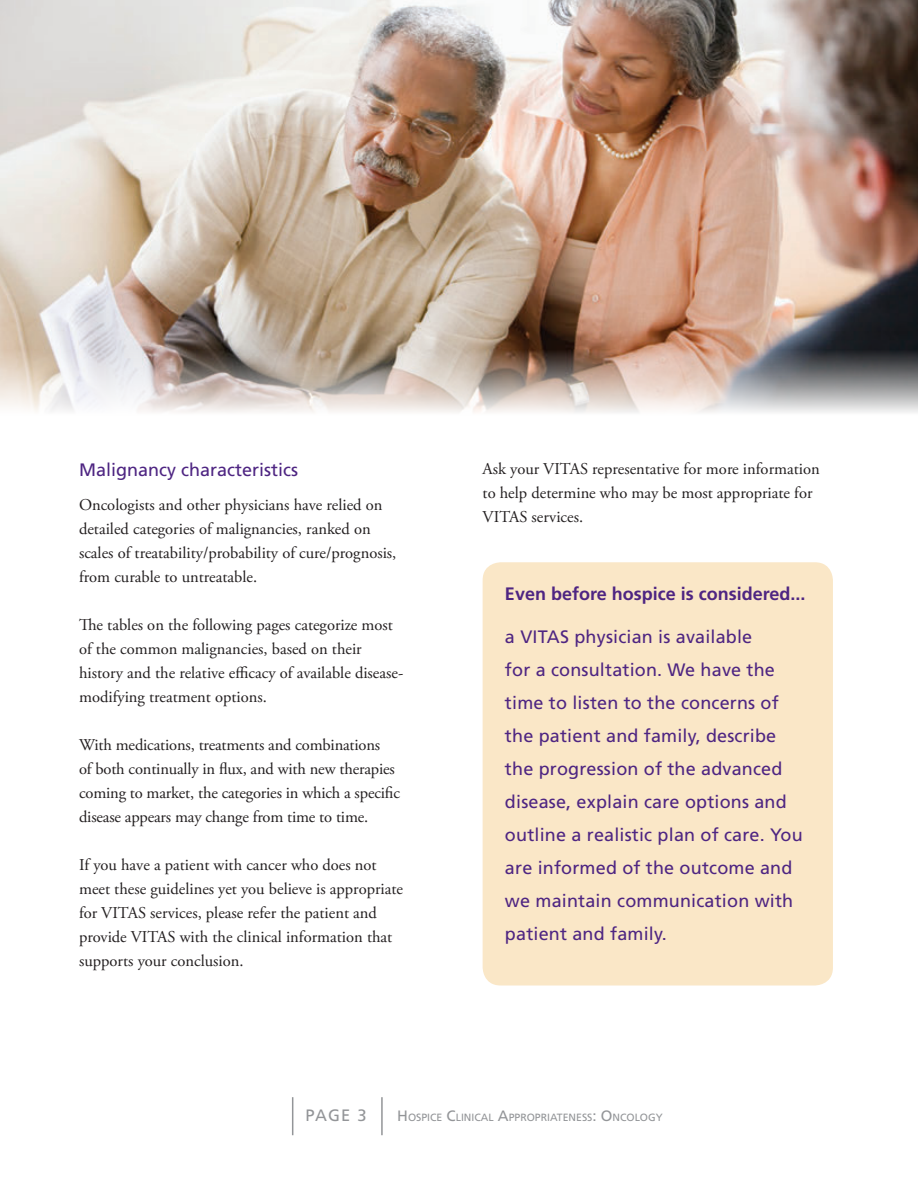
<style>
.page{position:relative;width:918px;height:1188px;background:#fff}
.page>*{position:absolute;margin:0;border:0;box-sizing:border-box;transform-origin:0 0}
.t1{font:18px/33px "Frutiger";letter-spacing:.01em;color:#4e2582}
.t2{font:700 18px "Frutiger";color:#4e2582}
.t3{font:16.5px/24px "Adobe Garamond Pro";color:#231f20}
.t4{font:16.5px "Frutiger";color:#939598}
.t5{font:10.5px "Frutiger";color:#939598}
.s1{font-size:15px}
</style>
<div class="page">
<hr style="left:381px;top:1097px;width:2px;height:38px;background:#939598">
<hr style="left:292px;top:1097px;width:1px;height:38px;background:#939598">
<div style="left:483px;top:562px;width:350px;height:424px;background:#fae7c7;border-radius:18px"></div>
<img style="left:0;top:0;width:918px;height:413px">
<p class="t1" style="left:79px;top:453px;width:221px">Malignancy characteristics</p>
<p class="t3" style="left:79px;top:493px;width:319px">Oncologists and other physicians have relied on detailed categories of malignancies, ranked on scales of treatability/probability of cure/prognosis, from curable to untreatable.</p>
<p class="t3" style="left:79px;top:613px;width:326px">The tables on the following pages categorize most of the common malignancies, based on their history and the relative efficacy of available disease&shy;modifying treatment options.</p>
<p class="t3" style="left:79px;top:733px;width:322px">With medications, treatments and combinations<br>of both continually in flux, and with new therapies coming to market, the categories in which a specific disease appears may change from time to time.</p>
<p class="t3" style="left:79px;top:853px;width:326px">If you have a patient with cancer who does not meet these guidelines yet you believe is appropriate for VITAS services, please refer the patient and provide VITAS with the clinical information that supports your conclusion.</p>
<p class="t3" style="left:483px;top:458px;width:339px">Ask your VITAS representative for more information to help determine who may be most appropriate for<br>VITAS services.</p>
<p class="t2" style="left:505px;top:583px;width:302px">Even before hospice is considered...</p>
<p class="t1" style="left:505px;top:620px;width:299px">a VITAS physician is available<br>for a consultation. We have the time to listen to the concerns of the patient and family, describe the progression of the advanced disease, explain care options and outline a realistic plan of care. You are informed of the outcome and we maintain communication with patient and family.</p>
<p class="t4" style="left:305px;top:1106px;width:63px">PAGE 3</p>
<p class="t5" style="left:397px;top:1111px;width:267px"><span class="s1">H</span>OSPICE <span class="s1">C</span>LINICAL <span class="s1">A</span>PPROPRIATENESS<span class="s1">: O</span>NCOLOGY</p>
</div>
